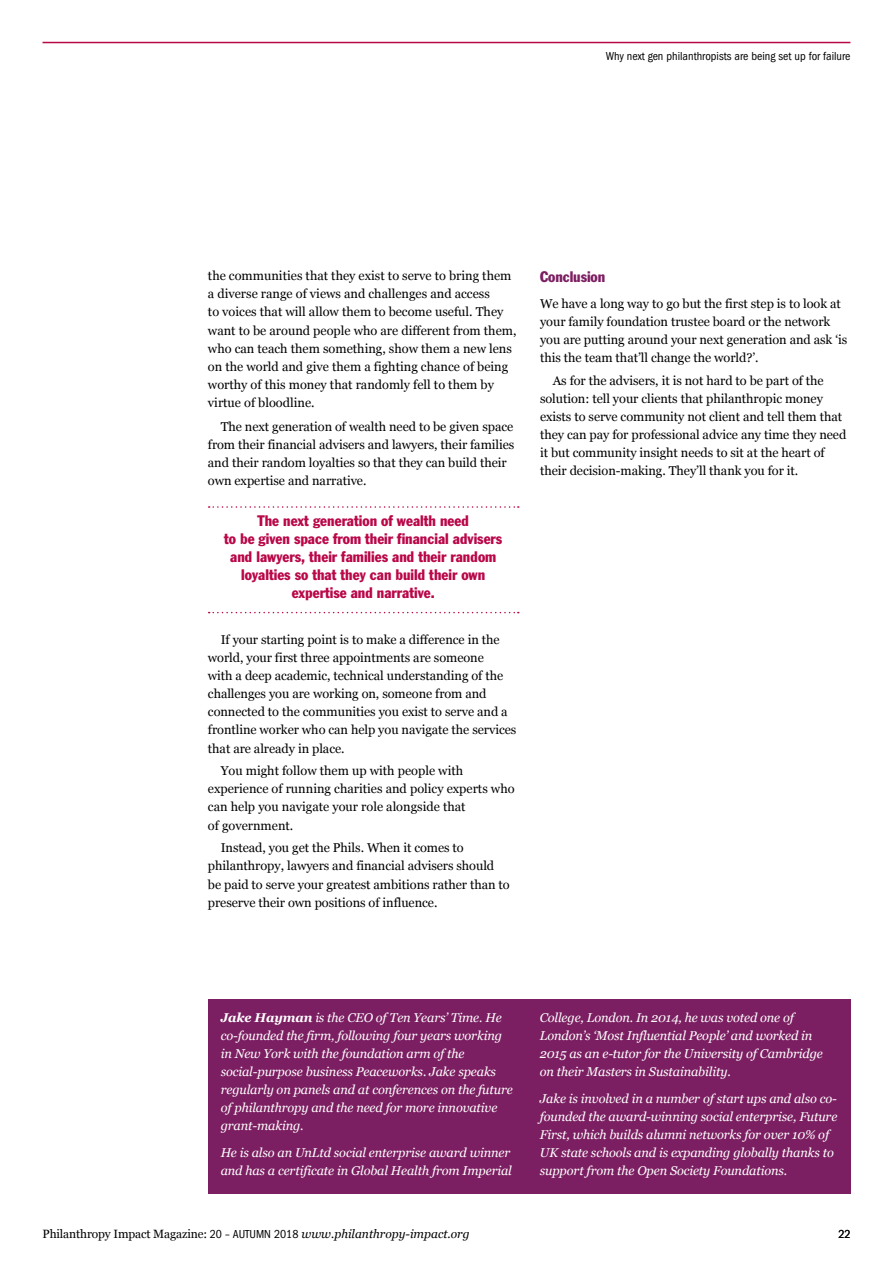
<style>
.page{position:relative;width:893px;height:1263px;background:#fff}
.page>*{position:absolute;margin:0;border:0;box-sizing:border-box;transform-origin:0 0}
.t1{font:condensed 15px/18.1px "Franklin Gothic";color:#b90748;text-align:center}
.t2{font:condensed 15px "Franklin Gothic";letter-spacing:-.005em;color:#7c1f62}
.t3{font:12.75px/18.1px "Georgia";letter-spacing:-.005em;color:#000}
.t4{font:italic 12.75px/18px "Georgia";letter-spacing:-.01em;color:#fff}
.t5{font:12px "Georgia";letter-spacing:-.01em;color:#000}
.t6{font:condensed 12px "ITC Franklin Gothic Std";color:#000}
.s1{font-weight:700}
.s2{font-family:"ITC Franklin Gothic Std";font-stretch:condensed}
.s3{font-style:italic}
</style>
<div class="page">
<hr style="left:43px;top:42px;width:807px;height:1px;background:#b90748">
<svg style="left:209px;top:506px;width:310px;height:2px"></svg>
<svg style="left:209px;top:612px;width:310px;height:1px"></svg>
<div style="left:208px;top:1000px;width:642px;height:194px;background:#7c1f62"></div>
<p class="t6" style="left:606px;top:49px;width:246px">Why next gen philanthropists are being set up for failure</p>
<p class="t3" style="left:208px;top:267px;width:310px">the communities that they exist to serve to bring them a diverse range of views and challenges and access<br>to voices that will allow them to become useful. They want to be around people who are different from them, who can teach them something, show them a new lens on the world and give them a fighting chance of being worthy of this money that randomly fell to them by virtue of bloodline.</p>
<p class="t3" style="left:208px;top:417px;width:308px;text-indent:13px">The next generation of wealth need to be given space from their financial advisers and lawyers, their families and their random loyalties so that they can build their own expertise and narrative.</p>
<p class="t1" style="left:224px;top:511px;width:280px">The next generation of wealth need<br>to be given space from their financial advisers and lawyers, their families and their random loyalties so that they can build their own expertise and narrative.</p>
<p class="t3" style="left:208px;top:630px;width:310px;text-indent:13px">If your starting point is to make a difference in the world, your first three appointments are someone<br>with a deep academic, technical understanding of the challenges you are working on, someone from and connected to the communities you exist to serve and a frontline worker who can help you navigate the services that are already in place.</p>
<p class="t3" style="left:208px;top:762px;width:308px;text-indent:13px">You might follow them up with people with experience of running charities and policy experts who can help you navigate your role alongside that<br>of government.</p>
<p class="t3" style="left:208px;top:839px;width:303px;text-indent:13px">Instead, you get the Phils. When it comes to philanthropy, lawyers and financial advisers should be paid to serve your greatest ambitions rather than to preserve their own positions of influence.</p>
<p class="t2" style="left:540px;top:267px;width:67px">Conclusion</p>
<p class="t3" style="left:540px;top:295px;width:309px">We have a long way to go but the first step is to look at your family foundation trustee board or the network you are putting around your next generation and ask ‘is this the team that’ll change the world?’.</p>
<p class="t3" style="left:540px;top:371px;width:308px;text-indent:13px">As for the advisers, it is not hard to be part of the solution: tell your clients that philanthropic money exists to serve community not client and tell them that they can pay for professional advice any time they need it but community insight needs to sit at the heart of their decision-making. They’ll thank you for it.</p>
<p class="t4" style="left:221px;top:1009px;width:294px"><span class="s1">Jake Hayman</span> is the CEO of Ten Years’ Time. He co-founded the firm, following four years working in New York with the foundation arm of the social-purpose business Peaceworks. Jake speaks regularly on panels and at conferences on the future of philanthropy and the need for more innovative grant-making.</p>
<p class="t4" style="left:221px;top:1144px;width:293px">He is also an UnLtd social enterprise award winner and has a certificate in Global Health from Imperial</p>
<p class="t4" style="left:540px;top:1009px;width:285px">College, London. In 2014, he was voted one of London’s ‘Most Influential People’ and worked in 2015 as an e-tutor for the University of Cambridge on their Masters in Sustainability.</p>
<p class="t4" style="left:540px;top:1090px;width:299px">Jake is involved in a number of start ups and also co&shy;founded the award-winning social enterprise, Future First, which builds alumni networks for over 10% of UK state schools and is expanding globally thanks to support from the Open Society Foundations.</p>
<p class="t5" style="left:43px;top:1227px;width:429px">Philanthropy Impact Magazine: <span class="s2">20 – AUTUMN 2018</span> <span class="s3">www.philanthropy-impact.org</span></p>
<p class="t6" style="left:838px;top:1227px;width:14px">22</p>
</div>
